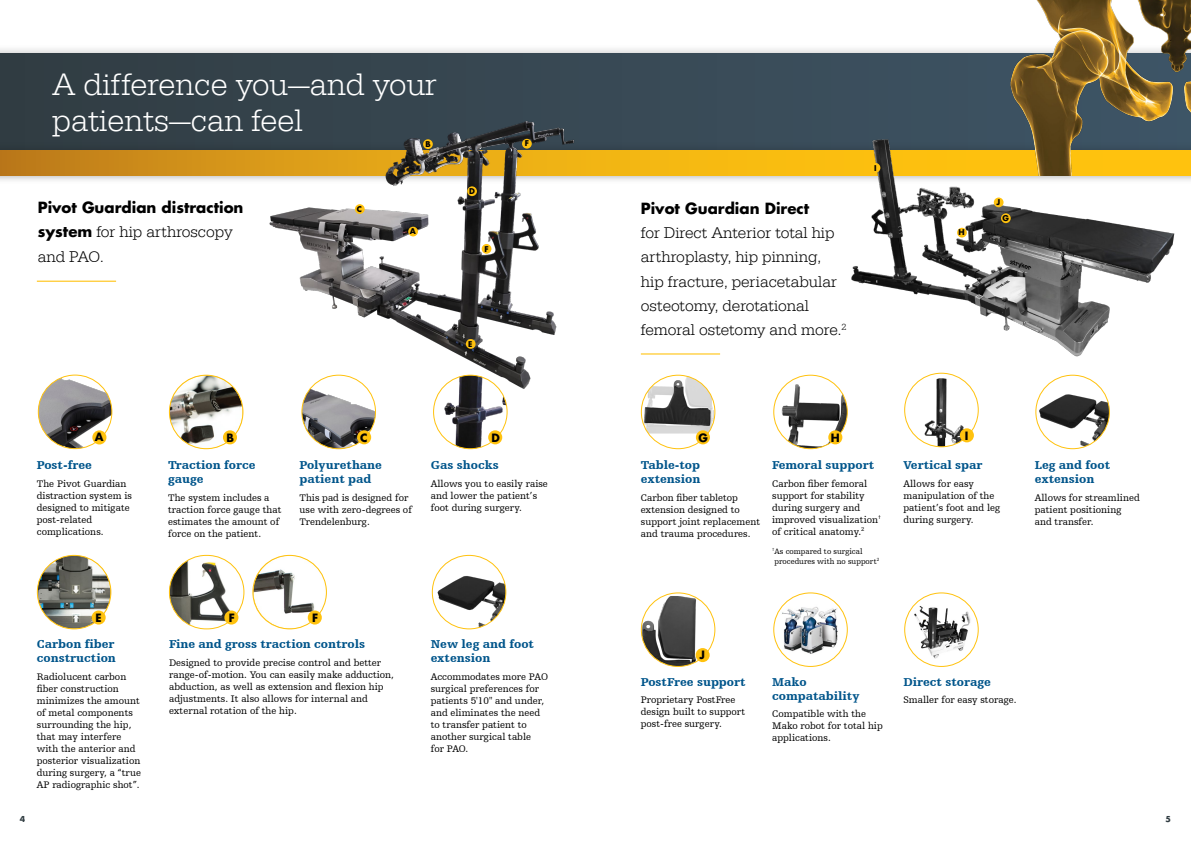
<style>
.page{position:relative;width:1191px;height:842px;background:#fff}
.page>*{position:absolute;margin:0;border:0;box-sizing:border-box;transform-origin:0 0}
.t1{font:32px/36px "URW Egyptienne T Ligh";color:#fff}
.t2{font:16px/24.2px "URW Egyptienne T Ligh";color:#000}
.t3{font:700 15px "Futura For Stryker";color:#000}
.t4{font:900 12px/14px "Humanist Slabserif 712 BT";color:#00558b}
.t5{font:700 11.2px "Futura For Stryker";color:#000}
.t6{font:10px/12px "Humanist Slabserif 712 BT";color:#000}
.t7{font:8px/10px "Humanist Slabserif 712 BT";color:#000}
.t8{font:700 8px "Futura For Stryker";color:#303c41}
.t9{font:700 7.8px "Futura For Stryker";color:#000}
.s1{font-family:"Futura For Stryker";font-weight:700;font-size:15px}
</style>
<div class="page">
<div style="left:0;top:44px;width:1191px;height:138px;background:#000;opacity:.25"></div>
<svg style="left:0;top:54px;width:960px;height:87px;background:#364550"></svg>
<div style="left:0;top:141px;width:1191px;height:44px;background:#000;opacity:.25"></div>
<svg style="left:0;top:150px;width:804px;height:25px;background:#dd9e16"></svg>
<img style="left:804px;top:102px;width:387px;height:255px">
<img style="left:169px;top:555px;width:75px;height:74px;border-radius:37px">
<div style="left:169px;top:555px;width:75px;height:74px;border:1px solid #ffc20e;border-radius:37px"></div>
<img style="left:253px;top:555px;width:73px;height:74px;border-radius:37px">
<div style="left:252px;top:555px;width:75px;height:74px;border:1px solid #ffc20e;border-radius:50%"></div>
<img style="left:904px;top:605px;width:74px;height:57px">
<div style="left:904px;top:592px;width:74px;height:75px;border:1px solid #ffc20e;border-radius:50%"></div>
<img style="left:773px;top:603px;width:74px;height:53px">
<div style="left:773px;top:592px;width:74px;height:75px;border:1px solid #ffc20e;border-radius:50%"></div>
<img style="left:432px;top:555px;width:74px;height:74px;border-radius:37px">
<div style="left:432px;top:555px;width:74px;height:74px;border:1px solid #ffc20e;border-radius:50%"></div>
<img style="left:38px;top:375px;width:74px;height:74px;border-radius:37px">
<div style="left:38px;top:375px;width:74px;height:74px;border:1px solid #ffc20e;border-radius:50%"></div>
<div style="left:92px;top:430px;width:14px;height:14px;background:#ffc20e;border-radius:50%"></div>
<img style="left:169px;top:375px;width:74px;height:74px;border-radius:37px">
<div style="left:169px;top:375px;width:74px;height:74px;border:1px solid #ffc20e;border-radius:50%"></div>
<div style="left:223px;top:430px;width:14px;height:14px;background:#ffc20e;border-radius:50%"></div>
<img style="left:777px;top:375px;width:70px;height:74px">
<div style="left:773px;top:375px;width:74px;height:74px;border:1px solid #ffc20e;border-radius:50%"></div>
<div style="left:828px;top:430px;width:14px;height:14px;background:#ffc20e;border-radius:50%"></div>
<img style="left:643px;top:375px;width:72px;height:59px">
<div style="left:641px;top:375px;width:74px;height:74px;border:1px solid #ffc20e;border-radius:50%"></div>
<div style="left:696px;top:430px;width:14px;height:14px;background:#ffc20e;border-radius:50%"></div>
<img style="left:302px;top:375px;width:73px;height:74px;border-radius:37px">
<div style="left:357px;top:430px;width:14px;height:14px;background:#ffc20e;border-radius:50%"></div>
<img style="left:914px;top:373px;width:53px;height:74px">
<div style="left:904px;top:373px;width:74px;height:74px;border:1px solid #ffc20e;border-radius:50%"></div>
<div style="left:959px;top:428px;width:15px;height:14px;background:#ffc20e;border-radius:50%"></div>
<img style="left:433px;top:375px;width:74px;height:74px;border-radius:37px">
<div style="left:488px;top:430px;width:14px;height:14px;background:#ffc20e;border-radius:50%"></div>
<img style="left:1035px;top:375px;width:74px;height:74px;border-radius:37px">
<div style="left:1035px;top:375px;width:74px;height:74px;border:1px solid #ffc20e;border-radius:50%"></div>
<div style="left:224px;top:610px;width:14px;height:14px;background:#ffc20e;border-radius:50%"></div>
<div style="left:308px;top:610px;width:14px;height:14px;background:#ffc20e;border-radius:50%"></div>
<img style="left:37px;top:555px;width:74px;height:74px;border-radius:37px">
<div style="left:37px;top:555px;width:74px;height:74px;border:1px solid #ffc20e;border-radius:50%"></div>
<div style="left:92px;top:610px;width:14px;height:14px;background:#ffc20e;border-radius:50%"></div>
<img style="left:641px;top:596px;width:59px;height:70px">
<div style="left:641px;top:592px;width:74px;height:75px;border:1px solid #ffc20e;border-radius:50%"></div>
<div style="left:695px;top:648px;width:14px;height:14px;background:#ffc20e;border-radius:50%"></div>
<img style="left:266px;top:113px;width:321px;height:283px">
<div style="left:408px;top:227px;width:10px;height:9px;background:#ffc20e;border-radius:50%"></div>
<div style="left:355px;top:204px;width:10px;height:10px;background:#ffc20e;border-radius:50%"></div>
<div style="left:423px;top:139px;width:10px;height:10px;background:#ffc20e;border-radius:50%"></div>
<div style="left:993px;top:198px;width:10px;height:9px;background:#ffc20e;border-radius:50%"></div>
<div style="left:1001px;top:213px;width:9px;height:10px;background:#ffc20e;border-radius:50%"></div>
<div style="left:957px;top:228px;width:9px;height:9px;background:#ffc20e;border-radius:50%"></div>
<div style="left:482px;top:244px;width:9px;height:10px;background:#ffc20e;border-radius:50%"></div>
<div style="left:467px;top:186px;width:10px;height:10px;background:#ffc20e;border-radius:50%"></div>
<div style="left:466px;top:339px;width:9px;height:10px;background:#ffc20e;border-radius:50%"></div>
<hr style="left:37px;top:281px;width:79px;height:1px;background:#ffc20e">
<hr style="left:641px;top:353px;width:79px;height:1px;background:#ffc20e">
<div style="left:522px;top:139px;width:10px;height:10px;background:#ffc20e;border-radius:50%"></div>
<div style="left:870px;top:163px;width:10px;height:10px;background:#ffc20e;border-radius:50%"></div>
<img style="left:960px;top:0;width:231px;height:175px">
<h1 class="t1" style="left:52px;top:66px;width:386px">A difference you—and your patients—can feel</h1>
<p class="t9" style="left:425px;top:139px;width:7px">B</p>
<p class="t9" style="left:525px;top:138px;width:6px">F</p>
<p class="t9" style="left:874px;top:163px;width:4px">I</p>
<p class="t9" style="left:469px;top:186px;width:7px">D</p>
<h3 class="t3" style="left:38px;top:198px;width:207px">Pivot Guardian distraction</h3>
<h2 class="t2" style="left:38px;top:220px;width:196px"><span class="s1">system</span> for hip arthroscopy and PAO.</h2>
<p class="t9" style="left:357px;top:204px;width:7px">C</p>
<p class="t9" style="left:410px;top:226px;width:8px">A</p>
<p class="t9" style="left:484px;top:244px;width:6px">F</p>
<h3 class="t3" style="left:641px;top:198px;width:170px">Pivot Guardian Direct</h3>
<h2 class="t2" style="left:641px;top:221px;width:207px">for Direct Anterior total hip arthroplasty, hip pinning, hip fracture, periacetabular osteotomy, derotational femoral ostetomy and more.<sup>2</sup></h2>
<p class="t9" style="left:958px;top:227px;width:8px">H</p>
<p class="t9" style="left:996px;top:197px;width:5px">J</p>
<p class="t9" style="left:1002px;top:213px;width:8px">G</p>
<p class="t9" style="left:468px;top:338px;width:6px">E</p>
<p class="t5" style="left:95px;top:429px;width:10px">A</p>
<p class="t5" style="left:226px;top:430px;width:9px">B</p>
<p class="t5" style="left:360px;top:430px;width:9px">C</p>
<p class="t5" style="left:491px;top:430px;width:10px">D</p>
<p class="t5" style="left:698px;top:430px;width:11px">G</p>
<p class="t5" style="left:830px;top:430px;width:10px">H</p>
<p class="t5" style="left:965px;top:428px;width:5px">I</p>
<p class="t4" style="left:37px;top:458px;width:57px">Post-free</p>
<p class="t6" style="left:37px;top:477px;width:97px">The Pivot Guardian distraction system is designed to mitigate post-related complications.</p>
<p class="t4" style="left:168px;top:458px;width:89px">Traction force gauge</p>
<p class="t6" style="left:168px;top:491px;width:115px">The system includes a traction force gauge that estimates the amount of force on the patient.</p>
<p class="t4" style="left:299px;top:458px;width:84px">Polyurethane patient pad</p>
<p class="t6" style="left:299px;top:491px;width:114px">This pad is designed for use with zero-degrees of<br>Trendelenburg.</p>
<p class="t4" style="left:431px;top:458px;width:69px">Gas shocks</p>
<p class="t6" style="left:431px;top:477px;width:119px">Allows you to easily raise and lower the patient’s foot during surgery.</p>
<p class="t4" style="left:641px;top:458px;width:61px">Table-top extension</p>
<p class="t6" style="left:641px;top:491px;width:121px">Carbon fiber tabletop extension designed to support joint replacement and trauma procedures.</p>
<p class="t4" style="left:772px;top:458px;width:103px">Femoral support</p>
<p class="t6" style="left:772px;top:477px;width:110px">Carbon fiber femoral support for stability during surgery and improved visualization<sup>† </sup>of critical anatomy.<sup>2</sup></p>
<p class="t7" style="left:772px;top:546px;width:109px"><sup>†</sup>As compared to surgical procedures with no support<sup>2</sup></p>
<p class="t4" style="left:903px;top:458px;width:80px">Vertical spar</p>
<p class="t6" style="left:903px;top:477px;width:98px">Allows for easy manipulation of the patient’s foot and leg during surgery.</p>
<p class="t4" style="left:1034px;top:458px;width:77px">Leg and foot extension</p>
<p class="t6" style="left:1034px;top:491px;width:106px">Allows for streamlined patient positioning and transfer.</p>
<p class="t5" style="left:96px;top:610px;width:8px">E</p>
<p class="t5" style="left:229px;top:610px;width:8px">F</p>
<p class="t5" style="left:312px;top:610px;width:8px">F</p>
<p class="t4" style="left:37px;top:637px;width:81px">Carbon fiber construction</p>
<p class="t6" style="left:37px;top:670px;width:106px">Radiolucent carbon fiber construction minimizes the amount of metal components surrounding the hip, that may interfere with the anterior and posterior visualization during surgery, a “true<br>AP radiographic shot”.</p>
<p class="t4" style="left:169px;top:637px;width:198px">Fine and gross traction controls</p>
<p class="t6" style="left:169px;top:656px;width:226px">Designed to provide precise control and better range-of-motion. You can easily make adduction, abduction, as well as extension and flexion hip adjustments. It also allows for internal and external rotation of the hip.</p>
<p class="t4" style="left:431px;top:637px;width:105px">New leg and foot extension</p>
<p class="t6" style="left:431px;top:670px;width:119px">Accommodates more PAO surgical preferences for patients 5'10" and under, and eliminates the need to transfer patient to another surgical table<br>for PAO.</p>
<p class="t5" style="left:699px;top:648px;width:7px">J</p>
<p class="t4" style="left:641px;top:674px;width:106px">PostFree support</p>
<p class="t6" style="left:641px;top:694px;width:106px">Proprietary PostFree design built to support post-free surgery.</p>
<p class="t4" style="left:772px;top:674px;width:89px">Mako compatability</p>
<p class="t6" style="left:772px;top:708px;width:112px">Compatible with the<br>Mako robot for total hip applications.</p>
<p class="t4" style="left:903px;top:674px;width:89px">Direct storage</p>
<p class="t6" style="left:903px;top:694px;width:115px">Smaller for easy storage.</p>
<p class="t8" style="left:20px;top:814px;width:7px">4</p>
<p class="t8" style="left:1165px;top:814px;width:7px">5</p>
</div>
